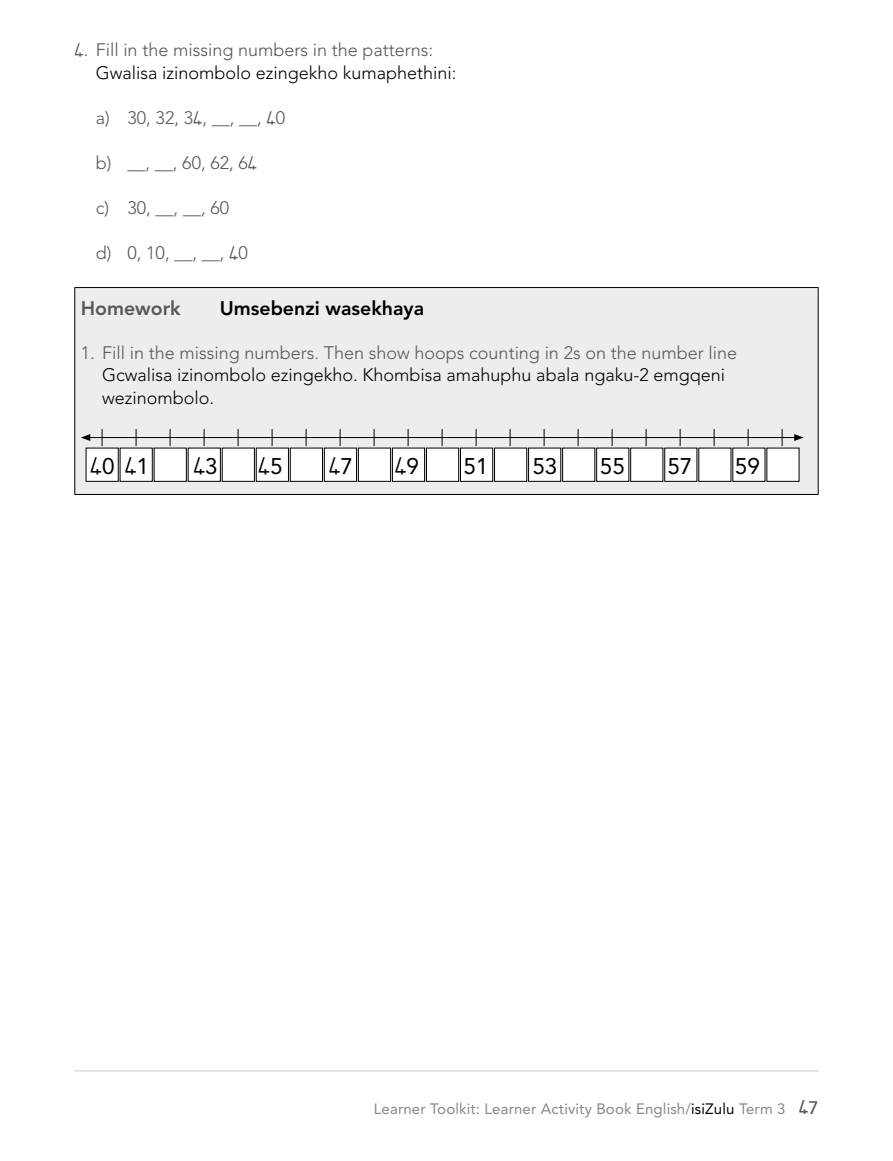
<style>
.page{position:relative;width:893px;height:1161px;background:#fff}
.page>*{position:absolute;margin:0;border:0;box-sizing:border-box;transform-origin:0 0}
.t1{font:22.5px "Avenir LT Std";color:#000}
.t2{font:21px "Edu Aid Gr 1 Solid";color:#000}
.t3{font:800 19.5px "Avenir LT Std";color:#000}
.t4{font:800 19.5px "Avenir LT Std";color:#575756}
.t5{font:300 18px/22.5px "Avenir LT Std";color:#000}
.t6{font:300 18px "Avenir LT Std";color:#575756}
.t7{font:15px "Avenir LT Std";letter-spacing:.01em;color:#878787}
.s1{color:#575756}
.s2{font-family:"Avenir LT Std";font-size:22.5px}
.s3{font-family:"Edu Aid Gr 1 Solid";font-style:italic;color:#fff}
.s4{font-family:"Edu Aid Gr 1 Solid";color:#fff}
.s5{color:#000}
.s6{font-family:"Edu Aid Gr 1 Solid";font-weight:700;font-size:16.5px;color:#575756}
.s7{font-weight:500;font-size:18px;color:#575756}
</style>
<div class="page">
<hr style="left:74px;top:1070px;width:745px;height:1px;background:#dadada">
<div style="left:75px;top:288px;width:743px;height:206px;background:#ededed"></div>
<hr style="left:74px;top:287px;width:745px;height:1px;background:#000">
<hr style="left:74px;top:288px;width:1px;height:206px;background:#000">
<hr style="left:818px;top:288px;width:1px;height:206px;background:#000">
<hr style="left:74px;top:494px;width:745px;height:1px;background:#000">
<div style="left:86px;top:448px;width:32px;height:33px;background:#fff"></div>
<div style="left:222px;top:448px;width:32px;height:33px;background:#fff"></div>
<div style="left:222px;top:448px;width:33px;height:34px;border:1px solid #000"></div>
<div style="left:494px;top:448px;width:33px;height:33px;background:#fff"></div>
<div style="left:494px;top:448px;width:33px;height:34px;border:1px solid #000"></div>
<div style="left:358px;top:448px;width:33px;height:33px;background:#fff"></div>
<div style="left:358px;top:448px;width:33px;height:34px;border:1px solid #000"></div>
<div style="left:631px;top:448px;width:32px;height:33px;background:#fff"></div>
<div style="left:630px;top:448px;width:33px;height:34px;border:1px solid #000"></div>
<div style="left:154px;top:448px;width:32px;height:33px;background:#fff"></div>
<div style="left:154px;top:448px;width:33px;height:34px;border:1px solid #000"></div>
<div style="left:290px;top:448px;width:32px;height:33px;background:#fff"></div>
<div style="left:290px;top:448px;width:33px;height:34px;border:1px solid #000"></div>
<div style="left:563px;top:448px;width:32px;height:33px;background:#fff"></div>
<div style="left:562px;top:448px;width:33px;height:34px;border:1px solid #000"></div>
<div style="left:426px;top:448px;width:33px;height:33px;background:#fff"></div>
<div style="left:426px;top:448px;width:33px;height:34px;border:1px solid #000"></div>
<div style="left:699px;top:448px;width:32px;height:33px;background:#fff"></div>
<div style="left:120px;top:448px;width:32px;height:33px;background:#fff"></div>
<div style="left:120px;top:448px;width:33px;height:34px;border:1px solid #000"></div>
<div style="left:256px;top:448px;width:32px;height:33px;background:#fff"></div>
<div style="left:256px;top:448px;width:33px;height:34px;border:1px solid #000"></div>
<div style="left:529px;top:448px;width:32px;height:33px;background:#fff"></div>
<div style="left:528px;top:448px;width:33px;height:34px;border:1px solid #000"></div>
<div style="left:392px;top:448px;width:33px;height:33px;background:#fff"></div>
<div style="left:392px;top:448px;width:33px;height:34px;border:1px solid #000"></div>
<div style="left:665px;top:448px;width:32px;height:33px;background:#fff"></div>
<div style="left:188px;top:448px;width:32px;height:33px;background:#fff"></div>
<div style="left:188px;top:448px;width:33px;height:34px;border:1px solid #000"></div>
<div style="left:324px;top:448px;width:33px;height:33px;background:#fff"></div>
<div style="left:324px;top:448px;width:33px;height:34px;border:1px solid #000"></div>
<div style="left:597px;top:448px;width:32px;height:33px;background:#fff"></div>
<div style="left:596px;top:448px;width:33px;height:34px;border:1px solid #000"></div>
<div style="left:460px;top:448px;width:33px;height:33px;background:#fff"></div>
<div style="left:460px;top:448px;width:33px;height:34px;border:1px solid #000"></div>
<div style="left:733px;top:448px;width:32px;height:33px;background:#fff"></div>
<div style="left:767px;top:448px;width:32px;height:33px;background:#fff"></div>
<hr style="left:88px;top:437px;width:709px;height:1px;background:#000">
<svg style="left:81px;top:434px;width:9px;height:7px"></svg>
<svg style="left:794px;top:434px;width:10px;height:7px"></svg>
<svg style="left:102px;top:429px;width:1px;height:17px"></svg>
<svg style="left:136px;top:429px;width:1px;height:17px"></svg>
<svg style="left:170px;top:429px;width:1px;height:17px"></svg>
<svg style="left:204px;top:429px;width:1px;height:17px"></svg>
<svg style="left:238px;top:429px;width:1px;height:17px"></svg>
<svg style="left:272px;top:429px;width:1px;height:17px"></svg>
<svg style="left:306px;top:429px;width:1px;height:17px"></svg>
<svg style="left:340px;top:429px;width:1px;height:17px"></svg>
<svg style="left:374px;top:429px;width:1px;height:17px"></svg>
<svg style="left:408px;top:429px;width:1px;height:17px"></svg>
<svg style="left:442px;top:429px;width:1px;height:17px"></svg>
<svg style="left:510px;top:429px;width:1px;height:17px"></svg>
<svg style="left:476px;top:429px;width:1px;height:17px"></svg>
<svg style="left:578px;top:429px;width:1px;height:17px"></svg>
<svg style="left:544px;top:429px;width:1px;height:17px"></svg>
<svg style="left:646px;top:429px;width:1px;height:17px"></svg>
<svg style="left:612px;top:429px;width:1px;height:17px"></svg>
<svg style="left:714px;top:429px;width:1px;height:17px"></svg>
<svg style="left:680px;top:429px;width:1px;height:17px"></svg>
<svg style="left:782px;top:429px;width:1px;height:17px"></svg>
<svg style="left:748px;top:429px;width:1px;height:17px"></svg>
<p class="t5" style="left:96px;top:39px;width:362px;text-indent:-21px"><sub>4</sub><span class="s1">. Fill in the missing numbers in the patterns:<br></span>Gwalisa izinombolo ezingekho kumaphethini:</p>
<p class="t6" style="left:96px;top:107px;width:191px">a) 30, 32, 3<sub>4</sub>, __, __, <sub>4</sub>0</p>
<p class="t6" style="left:96px;top:152px;width:163px">b) __, __, 60, 62, 6<sub>4</sub></p>
<p class="t6" style="left:96px;top:197px;width:135px">c) 30, __, __, 60</p>
<p class="t6" style="left:96px;top:242px;width:154px">d) 0, 10, __, __, <sub>4</sub>0</p>
<p class="t4" style="left:81px;top:297px;width:101px">Homework</p>
<p class="t3" style="left:220px;top:297px;width:206px">Umsebenzi wasekhaya</p>
<p class="t6" style="left:81px;top:342px;width:658px">1. Fill in the missing numbers. Then show hoops counting in 2s on the number line</p>
<p class="t5" style="left:102px;top:364px;width:624px">Gcwalisa izinombolo ezingekho. Khombisa amahuphu abala ngaku-2 emgqeni wezinombolo.</p>
<p class="t2" style="left:90px;top:457px;width:60px">4<span class="s2">0</span> 4<span class="s2">1</span></p>
<p class="t2" style="left:193px;top:457px;width:26px">4<span class="s2">3</span></p>
<p class="t2" style="left:258px;top:457px;width:26px">4<span class="s2">5</span></p>
<p class="t2" style="left:329px;top:457px;width:26px">4<span class="s2">7</span></p>
<p class="t1" style="left:395px;top:453px;width:95px"><sub>4</sub>9 <span class="s3">1</span><span class="s4">0</span> 51</p>
<p class="t1" style="left:532px;top:453px;width:27px">53</p>
<p class="t1" style="left:600px;top:453px;width:27px">55</p>
<p class="t1" style="left:667px;top:453px;width:27px">57</p>
<p class="t1" style="left:735px;top:453px;width:63px">59 <span class="s4">20</span></p>
<p class="t7" style="left:374px;top:1099px;width:446px">Learner Toolkit: Learner Activity Book English/<span class="s5">isiZulu</span> Term 3 <span class="s6">4</span><span class="s7">7</span></p>
</div>
